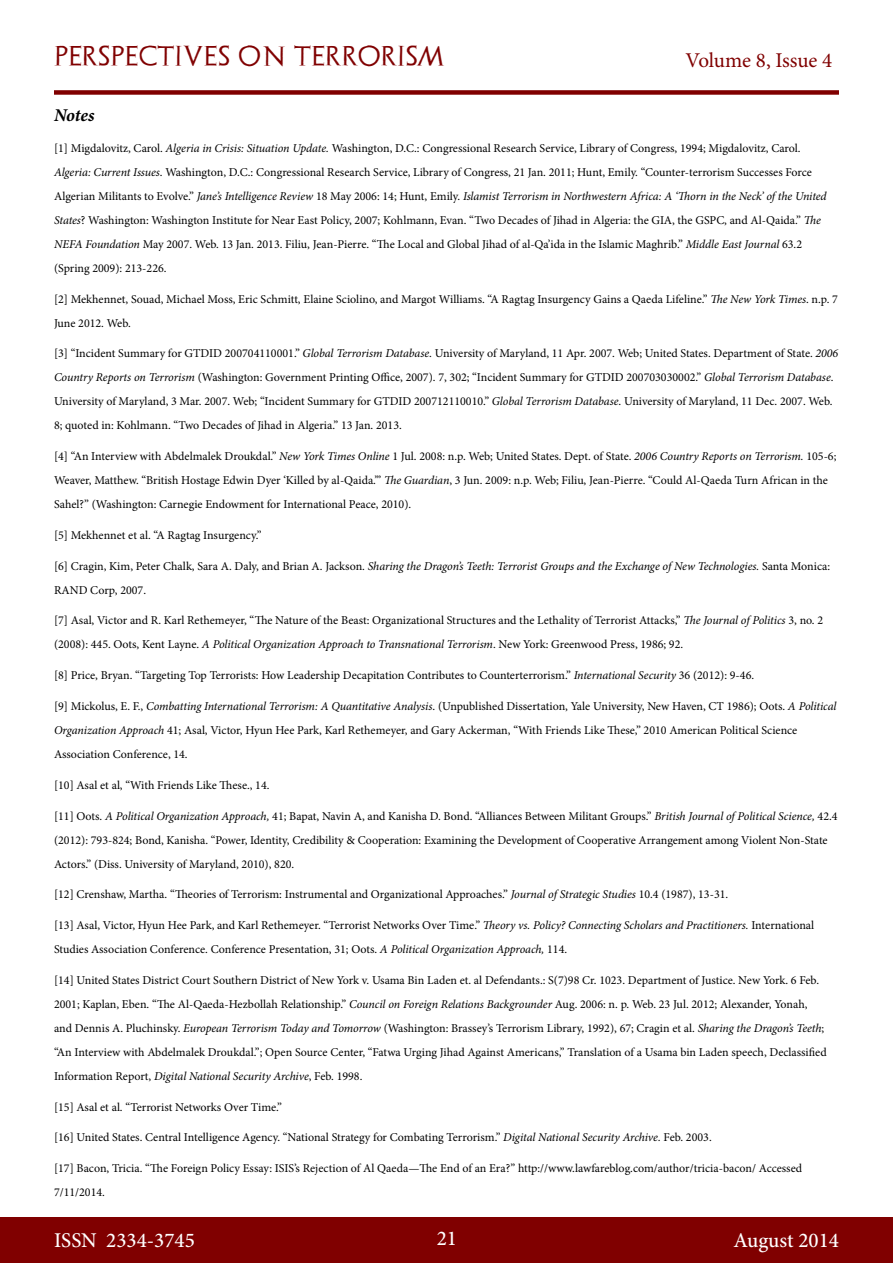
<style>
.page{position:relative;width:893px;height:1263px;background:#fff}
.page>*{position:absolute;margin:0;border:0;box-sizing:border-box;transform-origin:0 0}
.t1{font:500 21px "Minion Pro";color:#fff}
.t2{font:21px "Archeologicaps";letter-spacing:.045em;color:#800000}
.t3{font:21px "Minion Pro";letter-spacing:-.005em;color:#800000}
.t4{font:italic 700 18px "Minion Pro";letter-spacing:-.005em;color:#000}
.t5{font:12px/24px "Minion Pro";color:#000}
.s1{font-style:italic}
</style>
<div class="page">
<div style="left:0;top:1217px;width:893px;height:46px;background:#800000"></div>
<div style="left:54px;top:90px;width:785px;height:5px;background:#800000"></div>
<h1 class="t2" style="left:54px;top:43px;width:392px">PERSPECTIVES ON TERRORISM</h1>
<h1 class="t3" style="left:686px;top:46px;width:148px">Volume 8, Issue 4</h1>
<h2 class="t4" style="left:54px;top:103px;width:42px">Notes</h2>
<p class="t5" style="left:54px;top:136px;width:774px">[1] Migdalovitz, Carol. <span class="s1">Algeria in Crisis: Situation Update.</span> Washington, D.C.: Congressional Research Service, Library of Congress, 1994; Migdalovitz, Carol.<br><span class="s1">Algeria: Current Issues</span>. Washington, D.C.: Congressional Research Service, Library of Congress, 21 Jan. 2011; Hunt, Emily. “Counter-terrorism Successes Force Algerian Militants to Evolve.” <span class="s1">Jane’s Intelligence Review</span> 18 May 2006: 14; Hunt, Emily. <span class="s1">Islamist Terrorism in Northwestern Africa: A ‘Thorn in the Neck’ of the United States</span>? Washington: Washington Institute for Near East Policy, 2007; Kohlmann, Evan. “Two Decades of Jihad in Algeria: the GIA, the GSPC, and Al-Qaida.” <span class="s1">The NEFA Foundation</span> May 2007. Web. 13 Jan. 2013. Filiu, Jean-Pierre. “The Local and Global Jihad of al-Qa’ida in the Islamic Maghrib.” <span class="s1">Middle East Journal</span> 63.2 (Spring 2009): 213-226.</p>
<p class="t5" style="left:54px;top:287px;width:785px">[2] Mekhennet, Souad, Michael Moss, Eric Schmitt, Elaine Sciolino, and Margot Williams. “A Ragtag Insurgency Gains a Qaeda Lifeline.” <span class="s1">The New York Times</span>. n.p. 7<br>June 2012. Web.</p>
<p class="t5" style="left:54px;top:342px;width:786px">[3] “Incident Summary for GTDID 200704110001.” <span class="s1">Global Terrorism Database</span>. University of Maryland, 11 Apr. 2007. Web; United States. Department of State. <span class="s1">2006<br>Country Reports on Terrorism</span> (Washington: Government Printing Office, 2007). 7, 302; “Incident Summary for GTDID 200703030002.” <span class="s1">Global Terrorism Database</span>.<br>University of Maryland, 3 Mar. 2007. Web; “Incident Summary for GTDID 200712110010.” <span class="s1">Global Terrorism Database</span>. University of Maryland, 11 Dec. 2007. Web.<br>8; quoted in: Kohlmann. “Two Decades of Jihad in Algeria.” 13 Jan. 2013.</p>
<p class="t5" style="left:54px;top:444px;width:784px">[4] “An Interview with Abdelmalek Droukdal.” <span class="s1">New York Times Online</span> 1 Jul. 2008: n.p. Web; United States. Dept. of State. <span class="s1">2006 Country Reports on Terrorism.</span> 105-6;<br>Weaver, Matthew. “British Hostage Edwin Dyer ‘Killed by al-Qaida.’” <span class="s1">The Guardian</span>, 3 Jun. 2009: n.p. Web; Filiu, Jean-Pierre. “Could Al-Qaeda Turn African in the<br>Sahel?” (Washington: Carnegie Endowment for International Peace, 2010).</p>
<p class="t5" style="left:54px;top:523px;width:209px">[5] Mekhennet et al. “A Ragtag Insurgency.”</p>
<p class="t5" style="left:54px;top:554px;width:778px">[6] Cragin, Kim, Peter Chalk, Sara A. Daly, and Brian A. Jackson. <span class="s1">Sharing the Dragon’s Teeth: Terrorist Groups and the Exchange of New Technologies.</span> Santa Monica:<br>RAND Corp, 2007.</p>
<p class="t5" style="left:54px;top:609px;width:771px">[7] Asal, Victor and R. Karl Rethemeyer, “The Nature of the Beast: Organizational Structures and the Lethality of Terrorist Attacks,” <span class="s1">The Journal of Politics</span> 3, no. 2 (2008): 445. Oots, Kent Layne. <span class="s1">A Political Organization Approach to Transnational Terrorism</span>. New York: Greenwood Press, 1986; 92.</p>
<p class="t5" style="left:54px;top:663px;width:702px">[8] Price, Bryan. “Targeting Top Terrorists: How Leadership Decapitation Contributes to Counterterrorism.” <span class="s1">International Security</span> 36 (2012): 9-46.</p>
<p class="t5" style="left:54px;top:694px;width:784px">[9] Mickolus, E. F., <span class="s1">Combatting International Terrorism: A Quantitative Analysis</span>. (Unpublished Dissertation, Yale University, New Haven, CT 1986); Oots. <span class="s1">A Political<br>Organization Approach</span> 41; Asal, Victor, Hyun Hee Park, Karl Rethemeyer, and Gary Ackerman, “With Friends Like These,” 2010 American Political Science<br>Association Conference, 14.</p>
<p class="t5" style="left:54px;top:773px;width:217px">[10] Asal et al, “With Friends Like These., 14.</p>
<p class="t5" style="left:54px;top:804px;width:785px">[11] Oots. <span class="s1">A Political Organization Approach,</span> 41; Bapat, Navin A, and Kanisha D. Bond. “Alliances Between Militant Groups.” <span class="s1">British Journal of Political Science,</span> 42.4 (2012): 793-824; Bond, Kanisha. “Power, Identity, Credibility &amp; Cooperation: Examining the Development of Cooperative Arrangement among Violent Non-State<br>Actors.” (Diss. University of Maryland, 2010), 820.</p>
<p class="t5" style="left:54px;top:882px;width:676px">[12] Crenshaw, Martha. “Theories of Terrorism: Instrumental and Organizational Approaches.” <span class="s1">Journal of Strategic Studies</span> 10.4 (1987), 13-31.</p>
<p class="t5" style="left:54px;top:913px;width:762px">[13] Asal, Victor, Hyun Hee Park, and Karl Rethemeyer. “Terrorist Networks Over Time.” <span class="s1">Theory vs. Policy? Connecting Scholars and Practitioners.</span> International<br>Studies Association Conference. Conference Presentation, 31; Oots. <span class="s1">A Political Organization Approach,</span> 114.</p>
<p class="t5" style="left:54px;top:968px;width:774px">[14] United States District Court Southern District of New York v. Usama Bin Laden et. al Defendants.: S(7)98 Cr. 1023. Department of Justice. New York. 6 Feb.<br>2001; Kaplan, Eben. “The Al-Qaeda-Hezbollah Relationship.” <span class="s1">Council on Foreign Relations Backgrounder</span> Aug. 2006: n. p. Web. 23 Jul. 2012; Alexander, Yonah, and Dennis A. Pluchinsky. <span class="s1">European Terrorism Today and Tomorrow</span> (Washington: Brassey’s Terrorism Library, 1992), 67; Cragin et al. <span class="s1">Sharing the Dragon’s Teeth</span>; “An Interview with Abdelmalek Droukdal.”; Open Source Center, “Fatwa Urging Jihad Against Americans,” Translation of a Usama bin Laden speech, Declassified Information Report, <span class="s1">Digital National Security Archive</span>, Feb. 1998.</p>
<p class="t5" style="left:54px;top:1095px;width:230px">[15] Asal et al. “Terrorist Networks Over Time.”</p>
<p class="t5" style="left:54px;top:1125px;width:659px">[16] United States. Central Intelligence Agency. “National Strategy for Combating Terrorism.” <span class="s1">Digital National Security Archive.</span> Feb. 2003.</p>
<p class="t5" style="left:54px;top:1156px;width:750px">[17] Bacon, Tricia. “The Foreign Policy Essay: ISIS’s Rejection of Al Qaeda—The End of an Era?” http://www.lawfareblog.com/author/tricia-bacon/ Accessed<br>7/11/2014.</p>
<h1 class="t1" style="left:54px;top:1226px;width:142px">ISSN 2334-3745</h1>
<h1 class="t1" style="left:437px;top:1224px;width:22px">21</h1>
<h1 class="t1" style="left:733px;top:1226px;width:107px">August 2014</h1>
</div>
